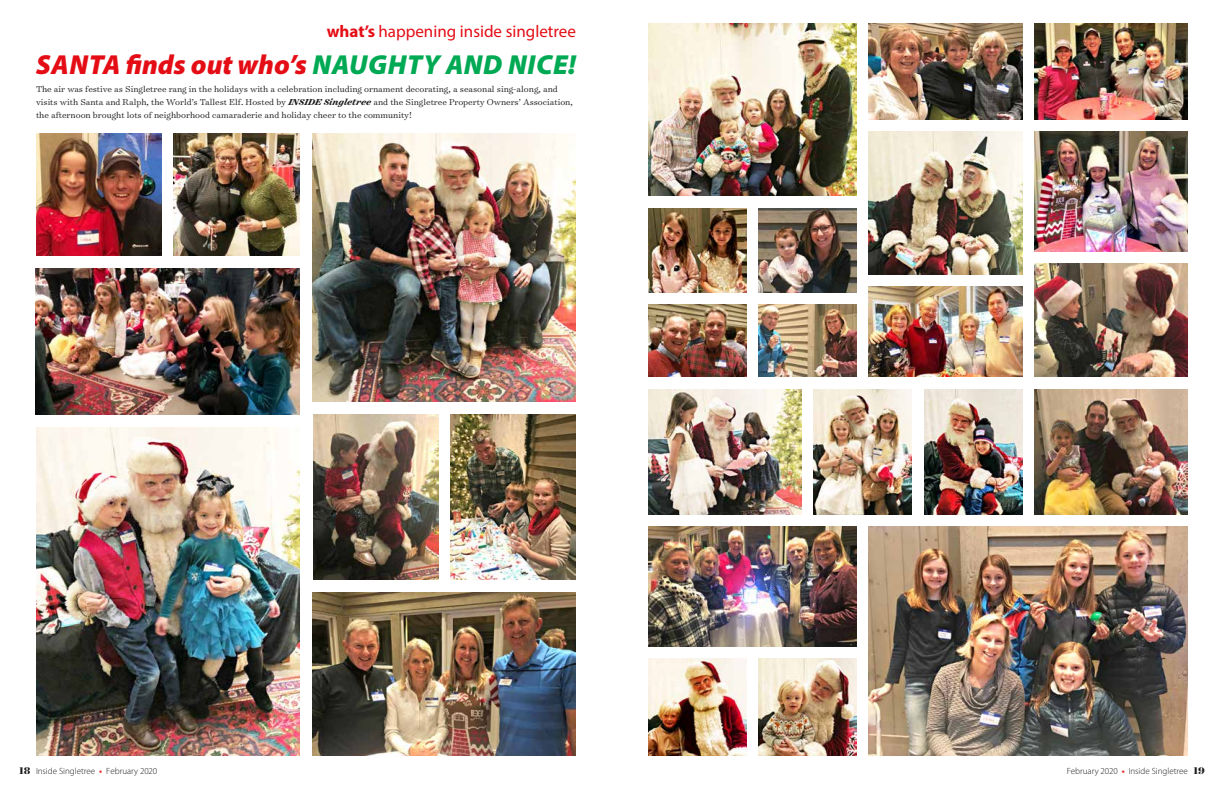
<style>
.page{position:relative;width:1224px;height:792px;background:#fff}
.page>*{position:absolute;margin:0;border:0;box-sizing:border-box;transform-origin:0 0}
.t1{font:italic 900 27.6px "Myriad Pro";letter-spacing:.02em;color:#e50d15}
.t2{font:17px "Myriad Pro";color:#e50d15}
.t3{font:300 9.8px/13px "Surveyor Text";color:#1c1b1a}
.t4{font:300 9px "Myriad Pro";color:#1c1b1a}
.s1{font-weight:700}
.s2{color:#00a953}
.s3{font-weight:700;font-style:italic}
.s4{font-family:"Surveyor Display";font-weight:700;font-size:11px}
.s5{font-weight:700;color:#e72528}
</style>
<div class="page">
<img style="left:648px;top:527px;width:209px;height:120px">
<img style="left:648px;top:23px;width:209px;height:173px">
<img style="left:36px;top:427px;width:264px;height:329px">
<img style="left:869px;top:286px;width:153px;height:91px">
<img style="left:648px;top:304px;width:98px;height:73px">
<img style="left:648px;top:208px;width:98px;height:84px">
<img style="left:36px;top:268px;width:263px;height:147px">
<img style="left:648px;top:390px;width:154px;height:124px">
<img style="left:758px;top:208px;width:99px;height:84px">
<img style="left:313px;top:133px;width:263px;height:269px">
<img style="left:1034px;top:24px;width:154px;height:96px">
<img style="left:1034px;top:131px;width:154px;height:121px">
<img style="left:814px;top:390px;width:98px;height:124px">
<img style="left:173px;top:133px;width:126px;height:123px">
<img style="left:648px;top:659px;width:98px;height:97px">
<img style="left:924px;top:390px;width:98px;height:124px">
<img style="left:869px;top:527px;width:319px;height:229px">
<img style="left:758px;top:659px;width:99px;height:97px">
<img style="left:450px;top:414px;width:126px;height:166px">
<img style="left:758px;top:304px;width:98px;height:73px">
<img style="left:36px;top:133px;width:126px;height:123px">
<img style="left:869px;top:131px;width:153px;height:143px">
<img style="left:869px;top:24px;width:153px;height:96px">
<img style="left:1034px;top:390px;width:154px;height:124px">
<img style="left:313px;top:414px;width:126px;height:166px">
<img style="left:312px;top:592px;width:264px;height:164px">
<img style="left:1034px;top:264px;width:154px;height:113px">
<h2 class="t2" style="left:327px;top:21px;width:251px"><span class="s1">what’s</span> happening inside singletree</h2>
<h1 class="t1" style="left:36px;top:46px;width:541px">SANTA finds out who’s <span class="s2">NAUGHTY AND NICE!</span></h1>
<p class="t3" style="left:36px;top:82px;width:538px">The air was festive as Singletree rang in the holidays with a celebration including ornament decorating, a seasonal sing-along, and visits with Santa and Ralph, the World’s Tallest Elf. Hosted by <span class="s3">INSIDE Singletree</span> and the Singletree Property Owners’ Association, the afternoon brought lots of neighborhood camaraderie and holiday cheer to the community!</p>
<p class="t4" style="left:19px;top:765px;width:140px"><span class="s4">18</span> Inside Singletree <span class="s5">•</span> February 2020</p>
<p class="t4" style="left:1067px;top:765px;width:140px">February 2020 <span class="s5">•</span> Inside Singletree <span class="s4">19</span></p>
</div>
